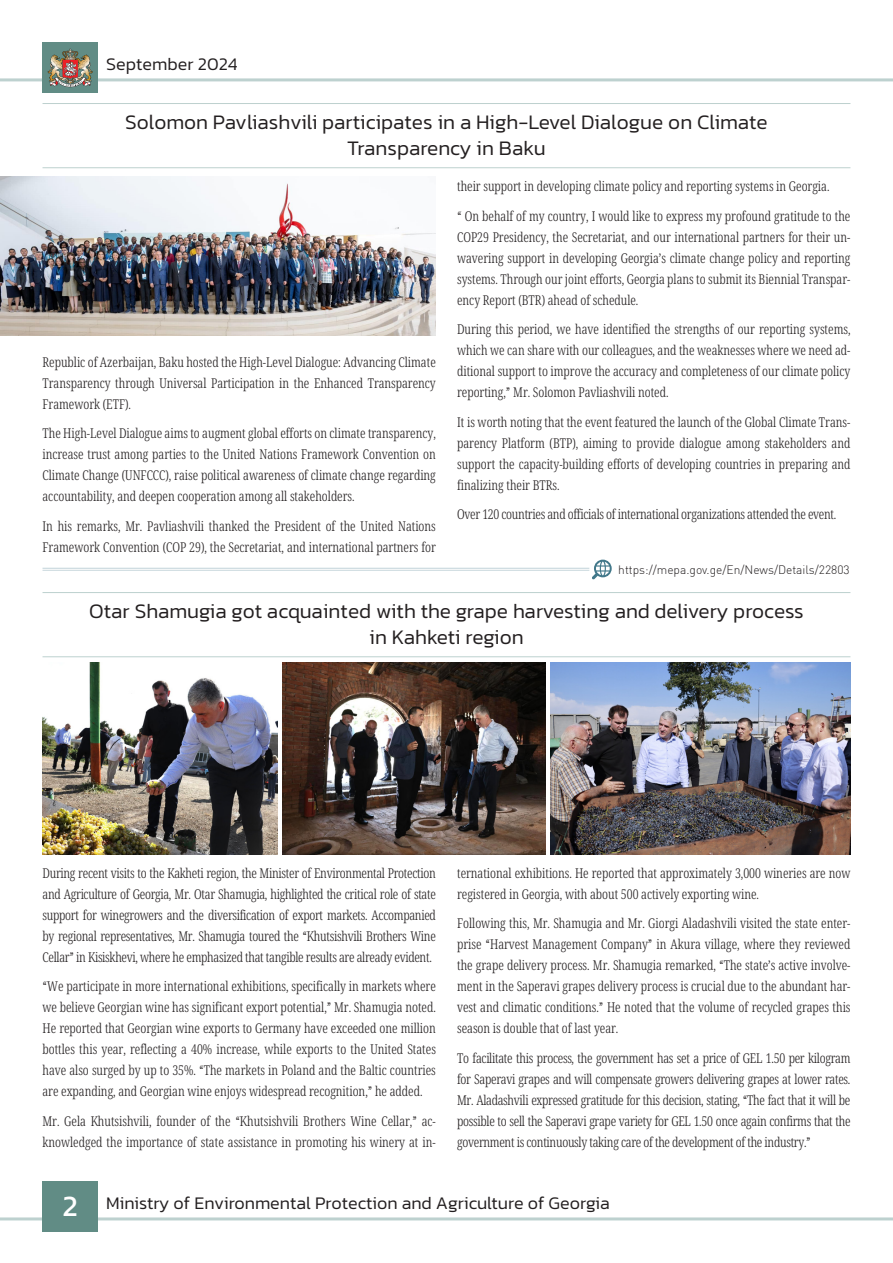
<style>
.page{position:relative;width:893px;height:1263px;background:#fff}
.page>*{position:absolute;margin:0;border:0;box-sizing:border-box;transform-origin:0 0}
.t1{font:30px "Kanit";color:#fff}
.t2{font:300 21px/25.2px "Kanit";color:#231f20;text-align:center}
.t3{font:300 18px "Kanit";color:#231f20}
.main{font:300 extra-condensed 13.5px/21px "Noto Serif Georgian";color:#231f20;text-align:justify}
.main-2{font:300 extra-condensed 13.5px "Noto Serif Georgian";letter-spacing:-.02em;color:#231f20}
.t4{font:300 12px "DIN";color:#231f20}
</style>
<div class="page">
<hr style="left:0;top:1217px;width:893px;height:3px;background:#bdd1cf">
<hr style="left:0;top:78px;width:893px;height:3px;background:#bdd1cf">
<div style="left:43px;top:1181px;width:55px;height:51px;background:#618c85"></div>
<div style="left:43px;top:43px;width:55px;height:50px;background:#618c85"></div>
<img style="left:48px;top:49px;width:45px;height:38px">
<hr style="left:43px;top:103px;width:807px;height:1px;background:#bdd1cf">
<hr style="left:43px;top:167px;width:807px;height:1px;background:#bdd1cf">
<hr style="left:43px;top:592px;width:807px;height:1px;background:#bdd1cf">
<hr style="left:43px;top:656px;width:807px;height:1px;background:#bdd1cf">
<svg style="left:592px;top:560px;width:20px;height:19px"></svg>
<hr style="left:43px;top:568px;width:546px;height:1px;background:#d0dde2">
<hr style="left:43px;top:570px;width:546px;height:1px;background:#d0dde2">
<img style="left:0;top:177px;width:436px;height:159px">
<img style="left:43px;top:662px;width:234px;height:193px">
<img style="left:282px;top:662px;width:264px;height:193px">
<img style="left:551px;top:662px;width:299px;height:193px">
<h3 class="t3" style="left:106px;top:52px;width:133px">September 2024</h3>
<p class="t2" style="left:125px;top:109px;width:644px">Solomon Pavliashvili participates in a High-Level Dialogue on Climate<br>Transparency in Baku</p>
<p class="main" style="left:43px;top:351px;width:395px">Republic of Azerbaijan, Baku hosted the High-Level Dialogue: Advancing Climate Transparency through Universal Participation in the Enhanced Transparency Framework (ETF).</p>
<p class="main" style="left:43px;top:422px;width:395px">The High-Level Dialogue aims to augment global efforts on climate transparency, increase trust among parties to the United Nations Framework Convention on Climate Change (UNFCCC), raise political awareness of climate change regarding accountability, and deepen cooperation among all stakeholders.</p>
<p class="main" style="left:43px;top:515px;width:395px">In his remarks, Mr. Pavliashvili thanked the President of the United Nations<br>Framework Convention (COP 29), the Secretariat, and international partners for</p>
<p class="main" style="left:457px;top:175px;width:374px">their support in developing climate policy and reporting systems in Georgia.</p>
<p class="main" style="left:457px;top:205px;width:395px">“ On behalf of my country, I would like to express my profound gratitude to the COP29 Presidency, the Secretariat, and our international partners for their un&shy;wavering support in developing Georgia’s climate change policy and reporting systems. Through our joint efforts, Georgia plans to submit its Biennial Transpar&shy;ency Report (BTR) ahead of schedule.</p>
<p class="main" style="left:457px;top:318px;width:395px">During this period, we have identified the strengths of our reporting systems, which we can share with our colleagues, and the weaknesses where we need ad&shy;ditional support to improve the accuracy and completeness of our climate policy reporting,” Mr. Solomon Pavliashvili noted.</p>
<p class="main" style="left:457px;top:411px;width:395px">It is worth noting that the event featured the launch of the Global Climate Trans&shy;parency Platform (BTP), aiming to provide dialogue among stakeholders and support the capacity-building efforts of developing countries in preparing and finalizing their BTRs.</p>
<p class="main-2" style="left:457px;top:505px;width:381px">Over 120 countries and officials of international organizations attended the event.</p>
<p class="t4" style="left:618px;top:562px;width:233px">https://mepa.gov.ge/En/News/Details/22803</p>
<p class="t2" style="left:89px;top:598px;width:716px">Otar Shamugia got acquainted with the grape harvesting and delivery process in Kahketi region</p>
<p class="main" style="left:43px;top:862px;width:395px">During recent visits to the Kakheti region, the Minister of Environmental Protection and Agriculture of Georgia, Mr. Otar Shamugia, highlighted the critical role of state support for winegrowers and the diversification of export markets. Accompanied by regional representatives, Mr. Shamugia toured the “Khutsishvili Brothers Wine Cellar” in Kisiskhevi, where he emphasized that tangible results are already evident.</p>
<p class="main" style="left:43px;top:975px;width:395px">“We participate in more international exhibitions, specifically in markets where we believe Georgian wine has significant export potential,” Mr. Shamugia noted.<br>He reported that Georgian wine exports to Germany have exceeded one million bottles this year, reflecting a 40% increase, while exports to the United States have also surged by up to 35%. “The markets in Poland and the Baltic countries are expanding, and Georgian wine enjoys widespread recognition,” he added.</p>
<p class="main" style="left:43px;top:1110px;width:395px">Mr. Gela Khutsishvili, founder of the “Khutsishvili Brothers Wine Cellar,” ac&shy;knowledged the importance of state assistance in promoting his winery at in-</p>
<p class="main" style="left:457px;top:862px;width:395px">ternational exhibitions. He reported that approximately 3,000 wineries are now registered in Georgia, with about 500 actively exporting wine.</p>
<p class="main" style="left:457px;top:912px;width:395px">Following this, Mr. Shamugia and Mr. Giorgi Aladashvili visited the state enter&shy;prise “Harvest Management Company” in Akura village, where they reviewed the grape delivery process. Mr. Shamugia remarked, “The state’s active involve&shy;ment in the Saperavi grapes delivery process is crucial due to the abundant har&shy;vest and climatic conditions.” He noted that the volume of recycled grapes this season is double that of last year.</p>
<p class="main" style="left:457px;top:1047px;width:395px">To facilitate this process, the government has set a price of GEL 1.50 per kilogram for Saperavi grapes and will compensate growers delivering grapes at lower rates.<br>Mr. Aladashvili expressed gratitude for this decision, stating, “The fact that it will be possible to sell the Saperavi grape variety for GEL 1.50 once again confirms that the government is continuously taking care of the development of the industry.”</p>
<h1 class="t1" style="left:63px;top:1184px;width:17px">2</h1>
<h3 class="t3" style="left:106px;top:1190px;width:505px">Ministry of Environmental Protection and Agriculture of Georgia</h3>
</div>
